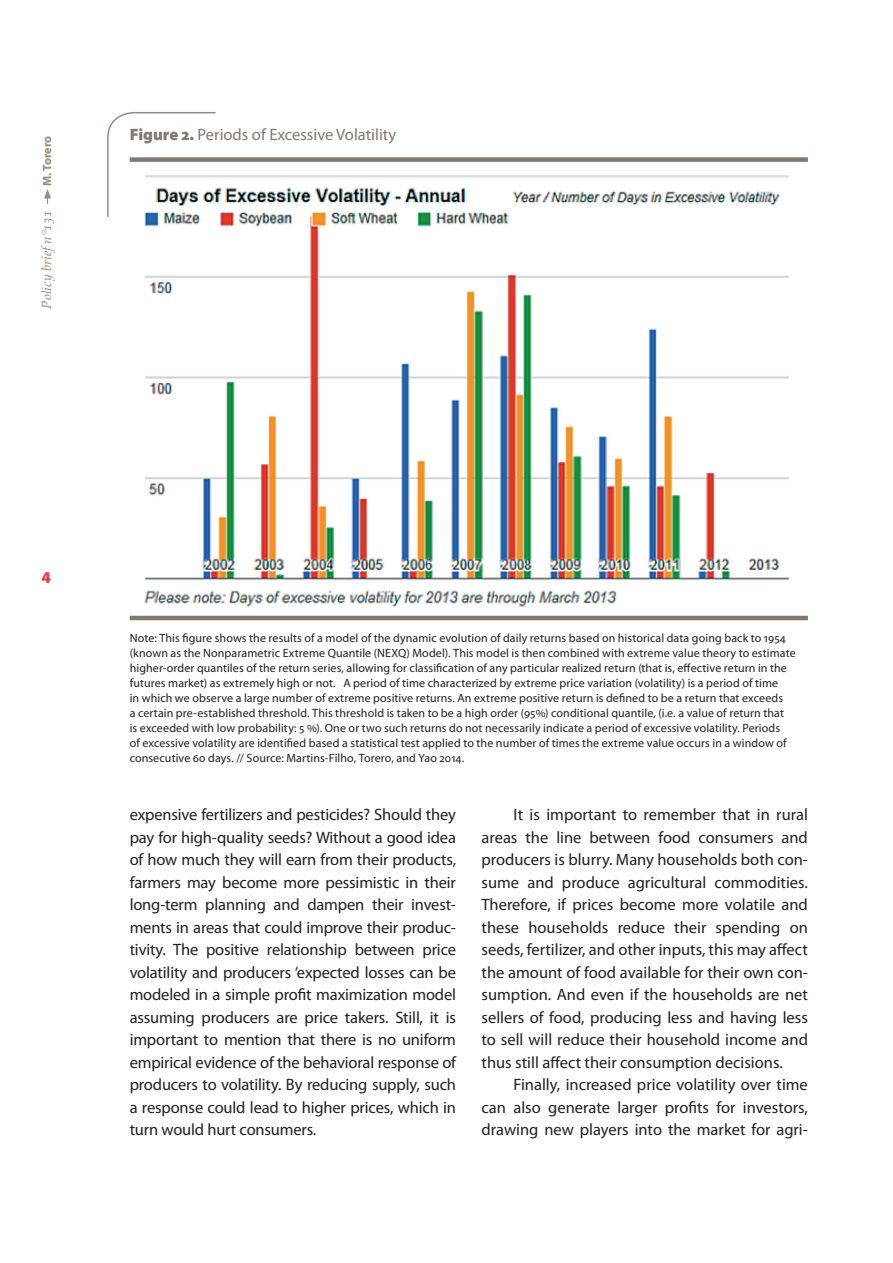
<style>
.page{position:relative;width:893px;height:1263px;background:#fff}
.page>*{position:absolute;margin:0;border:0;box-sizing:border-box;transform-origin:0 0}
.t1{font:16.5px/22.5px "Myriad Pro";color:#231f20;text-align:justify}
.t2{font:16.5px "Myriad Pro";color:#83786f}
.t3{font:900 16.5px "Myriad Pro";color:#ee3a41}
.t4{font:italic 13.5px "Palatino Linotype";color:#968980}
.t5{font:12px/15px "Myriad Pro";letter-spacing:.005em;color:#231f20}
.t6{font:700 12px "Myriad Pro";letter-spacing:-.01em;color:#968980}
.s1{font-weight:900}
</style>
<div class="page">
<svg style="left:44px;top:189px;width:7px;height:15px"></svg>
<svg style="left:107px;top:112px;width:109px;height:105px"></svg>
<img style="left:139px;top:172px;width:651px;height:435px">
<div style="left:130px;top:157px;width:678px;height:5px;background:#83786f"></div>
<hr style="left:130px;top:616px;width:678px;height:4px;background:#83786f">
<p class="t6" style="left:39px;top:186px;width:51px;rotate:-90deg">M. Torero</p>
<p class="t4" style="left:37px;top:309px;width:100px;rotate:-90deg">Policy briefn°131</p>
<p class="t2" style="left:130px;top:124px;width:268px"><span class="s1">Figure 2.</span> Periods of Excessive Volatility</p>
<p class="t3" style="left:42px;top:567px;width:11px">4</p>
<p class="t5" style="left:130px;top:630px;width:667px">Note: This figure shows the results of a model of the dynamic evolution of daily returns based on historical data going back to 1954 (known as the Nonparametric Extreme Quantile (NEXQ) Model). This model is then combined with extreme value theory to estimate higher-order quantiles of the return series, allowing for classification of any particular realized return (that is, effective return in the futures market) as extremely high or not. A period of time characterized by extreme price variation (volatility) is a period of time<br>in which we observe a large number of extreme positive returns. An extreme positive return is defined to be a return that exceeds<br>a certain pre-established threshold. This threshold is taken to be a high order (95%) conditional quantile, (i.e. a value of return that<br>is exceeded with low probability: 5 %). One or two such returns do not necessarily indicate a period of excessive volatility. Periods<br>of excessive volatility are identified based a statistical test applied to the number of times the extreme value occurs in a window of consecutive 60 days. // Source: Martins-Filho, Torero, and Yao 2014.</p>
<p class="t1" style="left:130px;top:803px;width:328px">expensive fertilizers and pesticides? Should they pay for high-quality seeds? Without a good idea of how much they will earn from their products, farmers may become more pessimistic in their long-term planning and dampen their invest&shy;ments in areas that could improve their produc&shy;tivity. The positive relationship between price volatility and producers ‘expected losses can be modeled in a simple profit maximization model assuming producers are price takers. Still, it is important to mention that there is no uniform empirical evidence of the behavioral response of producers to volatility. By reducing supply, such a response could lead to higher prices, which in turn would hurt consumers.</p>
<p class="t1" style="left:482px;top:803px;width:328px;text-indent:32px">It is important to remember that in rural areas the line between food consumers and producers is blurry. Many households both con&shy;sume and produce agricultural commodities.<br>Therefore, if prices become more volatile and these households reduce their spending on seeds, fertilizer, and other inputs, this may affect the amount of food available for their own con&shy;sumption. And even if the households are net sellers of food, producing less and having less to sell will reduce their household income and thus still affect their consumption decisions.</p>
<p class="t1" style="left:482px;top:1073px;width:328px;text-indent:32px">Finally, increased price volatility over time can also generate larger profits for investors, drawing new players into the market for agri-</p>
</div>
